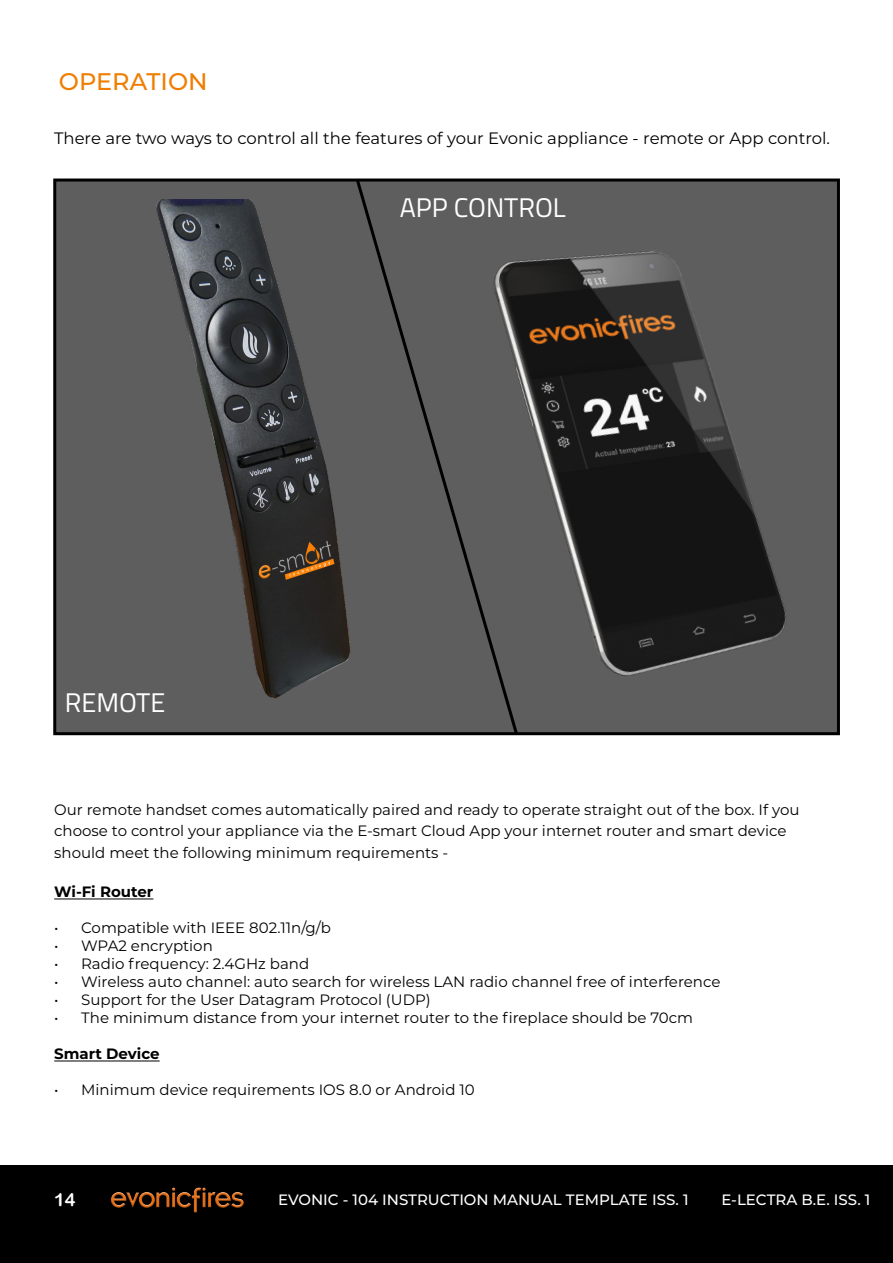
<style>
.page{position:relative;width:893px;height:1263px;background:#fff}
.page>*{position:absolute;margin:0;border:0;box-sizing:border-box;transform-origin:0 0}
.t1{font:27px "Titillium Web";color:#fff}
.t2{font:500 24px "Montserrat";color:#ef7d00}
.t3{font:18px "Arial Rounded MT Bold";color:#fff}
.t4{font:16.5px "Montserrat";color:#000}
.t5{font:15px/21.6px "Montserrat";color:#000}
.t6{font:500 15px "Montserrat";color:#fff}
.t7{font:700 15px "Montserrat";color:#000}
</style>
<div class="page">
<div style="left:55px;top:180px;width:783px;height:554px;background:#5f5e5e"></div>
<hr style="left:54px;top:898px;width:99px;height:1px;background:#000">
<hr style="left:54px;top:1060px;width:106px;height:1px;background:#000">
<svg style="left:353px;top:178px;width:167px;height:558px"></svg>
<img style="left:156px;top:200px;width:203px;height:514px">
<img style="left:417px;top:225px;width:423px;height:485px">
<div style="left:0;top:1166px;width:893px;height:97px;background:#000"></div>
<img style="left:111px;top:1187px;width:133px;height:26px">
<h2 class="t2" style="left:59px;top:65px;width:150px">OPERATION</h2>
<p class="t4" style="left:54px;top:126px;width:777px">There are two ways to control all the features of your Evonic appliance - remote or App control.</p>
<h1 class="t1" style="left:65px;top:683px;width:102px">REMOTE</h1>
<h1 class="t1" style="left:400px;top:188px;width:168px">APP CONTROL</h1>
<p class="t5" style="left:54px;top:798px;width:747px">Our remote handset comes automatically paired and ready to operate straight out of the box. If you choose to control your appliance via the E-smart Cloud App your internet router and smart device should meet the following minimum requirements -</p>
<p class="t7" style="left:54px;top:881px;width:101px">Wi-Fi Router</p>
<p class="t5" style="left:54px;top:917px;width:278px">• Compatible with IEEE 802.11n/g/b</p>
<p class="t5" style="left:54px;top:935px;width:160px">• WPA2 encryption</p>
<p class="t5" style="left:54px;top:953px;width:256px">• Radio frequency: 2.4GHz band</p>
<p class="t5" style="left:54px;top:971px;width:668px">• Wireless auto channel: auto search for wireless LAN radio channel free of interference</p>
<p class="t5" style="left:54px;top:989px;width:378px">• Support for the User Datagram Protocol (UDP)</p>
<p class="t5" style="left:54px;top:1007px;width:640px">• The minimum distance from your internet router to the fireplace should be 70cm</p>
<p class="t7" style="left:54px;top:1043px;width:107px">Smart Device</p>
<p class="t5" style="left:54px;top:1079px;width:422px">• Minimum device requirements IOS 8.0 or Android 10</p>
<p class="t3" style="left:54px;top:1189px;width:23px">14</p>
<p class="t6" style="left:278px;top:1189px;width:412px">EVONIC - 104 INSTRUCTION MANUAL TEMPLATE ISS. 1</p>
<p class="t6" style="left:721px;top:1189px;width:150px">E-LECTRA B.E. ISS. 1</p>
</div>
